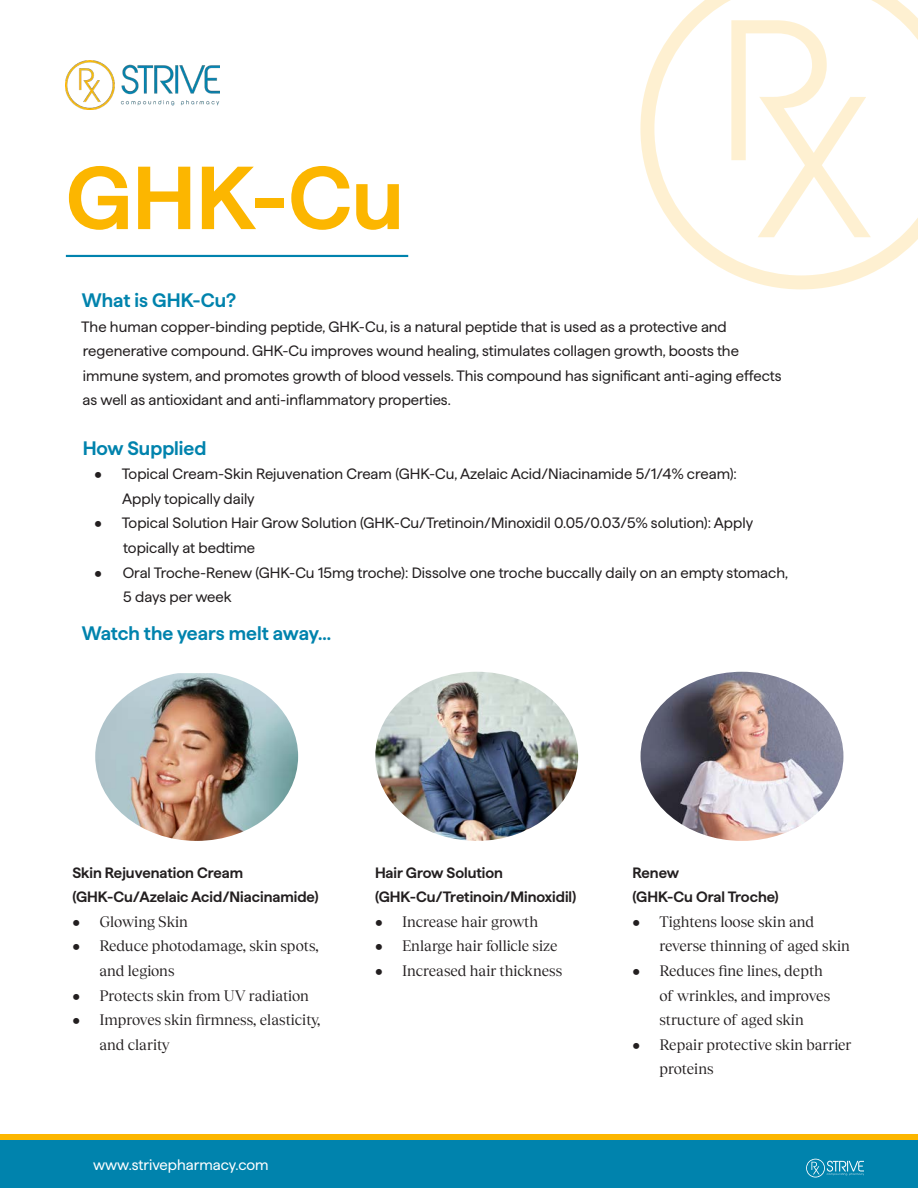
<style>
.page{position:relative;width:918px;height:1188px;background:#fff}
.page>*{position:absolute;margin:0;border:0;box-sizing:border-box;transform-origin:0 0}
.t1{font:600 89.25px "Haffer";color:#fcb600}
.t2{font:600 19.5px "Haffer";color:#0083ad}
.t3{font:15px/24.6px "Haffer";color:#231f20}
.t4{font:15px/24.6px "Tobias";letter-spacing:-.005em;color:#231f20}
.t5{font:600 15px "Haffer";color:#231f20}
.t6{font:15px "Haffer";color:#fff}
</style>
<div class="page">
<svg style="left:640px;top:0;width:278px;height:289px"></svg>
<img style="left:66px;top:60px;width:153px;height:50px">
<div style="left:66px;top:255px;width:342px;height:2px;border:2px solid #0083ae"></div>
<svg style="left:0;top:1134px;width:918px;height:7px;background:#d8ae18"></svg>
<div style="left:0;top:1141px;width:918px;height:47px;background:#0083ad"></div>
<svg style="left:806px;top:1159px;width:58px;height:19px"></svg>
<img style="left:95px;top:673px;width:203px;height:168px">
<img style="left:641px;top:672px;width:202px;height:169px">
<img style="left:375px;top:672px;width:203px;height:169px">
<p class="t1" style="left:66px;top:132px;width:339px">GHK-Cu</p>
<p class="t2" style="left:82px;top:286px;width:156px">What is GHK-Cu?</p>
<p class="t3" style="left:81px;top:313px;width:647px">The human copper-binding peptide, GHK-Cu, is a natural peptide that is used as a protective and</p>
<p class="t3" style="left:83px;top:337px;width:658px">regenerative compound. GHK-Cu improves wound healing, stimulates collagen growth, boosts the</p>
<p class="t3" style="left:83px;top:362px;width:700px">immune system, and promotes growth of blood vessels. This compound has significant anti-aging effects</p>
<p class="t3" style="left:83px;top:387px;width:370px">as well as antioxidant and anti-inflammatory properties.</p>
<p class="t2" style="left:83px;top:433px;width:125px">How Supplied</p>
<p class="t3" style="left:122px;top:460px;width:616px;text-indent:-28px">• Topical Cream-Skin Rejuvenation Cream (GHK-Cu, Azelaic Acid/Niacinamide 5/1/4% cream):<br>Apply topically daily</p>
<p class="t3" style="left:123px;top:510px;width:632px;text-indent:-29px">• Topical Solution Hair Grow Solution (GHK-Cu/Tretinoin/Minoxidil 0.05/0.03/5% solution): Apply topically at bedtime</p>
<p class="t3" style="left:123px;top:559px;width:666px;text-indent:-29px">• Oral Troche-Renew (GHK-Cu 15mg troche): Dissolve one troche buccally daily on an empty stomach,<br>5 days per week</p>
<p class="t2" style="left:82px;top:619px;width:251px">Watch the years melt away...</p>
<p class="t5" style="left:72px;top:861px;width:172px">Skin Rejuvenation Cream</p>
<p class="t5" style="left:72px;top:886px;width:248px">(GHK-Cu/Azelaic Acid/Niacinamide)</p>
<p class="t4" style="left:72px;top:908px;width:117px">• Glowing Skin</p>
<p class="t4" style="left:99px;top:932px;width:221px;text-indent:-27px">• Reduce photodamage, skin spots, and legions</p>
<p class="t4" style="left:72px;top:982px;width:238px">• Protects skin from UV radiation</p>
<p class="t4" style="left:99px;top:1006px;width:223px;text-indent:-27px">• Improves skin firmness, elasticity, and clarity</p>
<p class="t6" style="left:93px;top:1153px;width:177px">www.strivepharmacy.com</p>
<p class="t5" style="left:375px;top:861px;width:130px">Hair Grow Solution</p>
<p class="t5" style="left:375px;top:886px;width:203px">(GHK-Cu/Tretinoin/Minoxidil)</p>
<p class="t4" style="left:375px;top:908px;width:165px">• Increase hair growth</p>
<p class="t4" style="left:375px;top:932px;width:184px">• Enlarge hair follicle size</p>
<p class="t4" style="left:375px;top:957px;width:189px">• Increased hair thickness</p>
<p class="t5" style="left:632px;top:861px;width:48px">Renew</p>
<p class="t5" style="left:632px;top:886px;width:148px">(GHK-Cu Oral Troche)</p>
<p class="t4" style="left:659px;top:908px;width:192px;text-indent:-27px">• Tightens loose skin and reverse thinning of aged skin</p>
<p class="t4" style="left:659px;top:957px;width:172px;text-indent:-27px">• Reduces fine lines, depth of wrinkles, and improves structure of aged skin</p>
<p class="t4" style="left:659px;top:1031px;width:194px;text-indent:-27px">• Repair protective skin barrier proteins</p>
</div>
